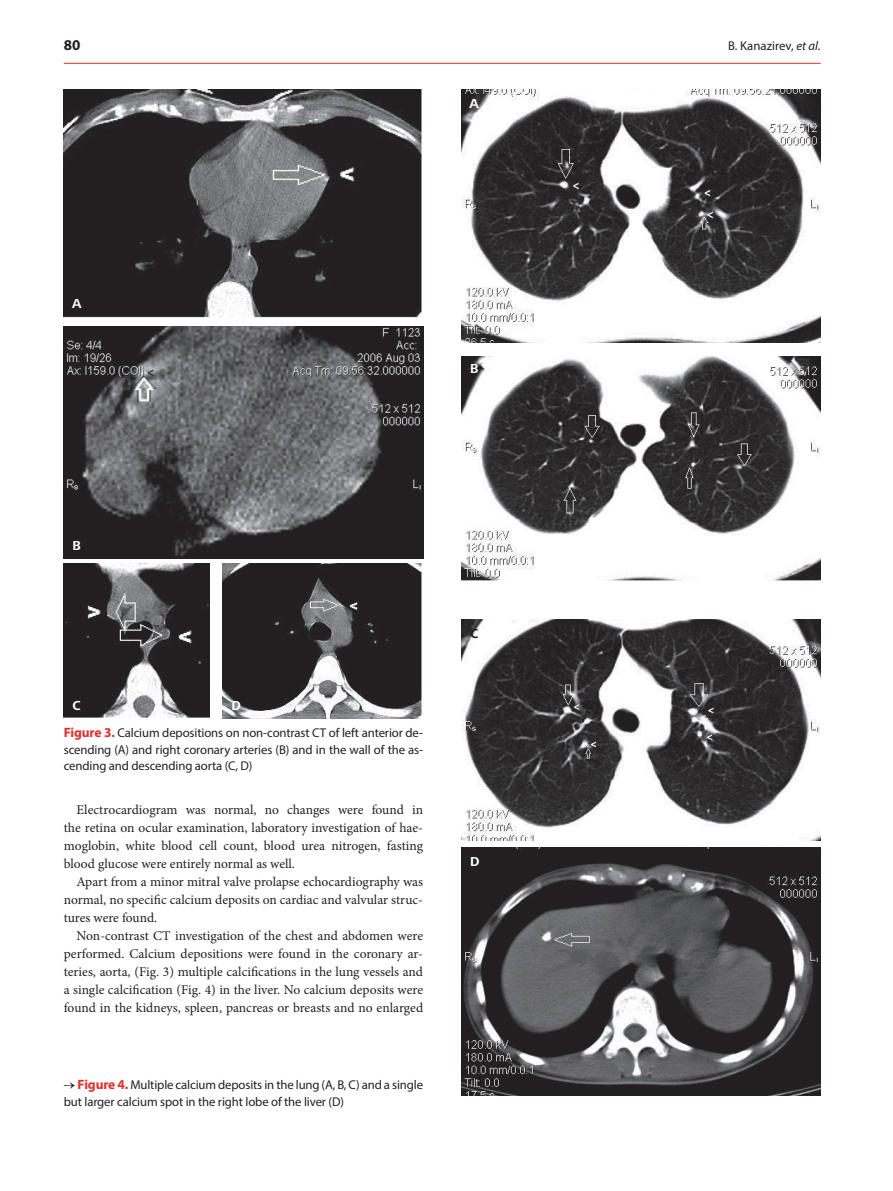
<style>
.page{position:relative;width:893px;height:1191px;background:#fff}
.page>*{position:absolute;margin:0;border:0;box-sizing:border-box;transform-origin:0 0}
.t1{font:700 15px "Myriad Pro";color:#231f20}
.t2{font:13.5px/18px "Minion Pro";color:#231f20;text-align:justify}
.t3{font:700 13.5px "Frutiger Next LTW1 G";color:#fff}
.t4{font:700 13.5px "Frutiger Next LTW1 G";color:#231f20}
.t5{font:12.75px/16.5px "Myriad Pro";letter-spacing:-.01em;color:#231f20;text-align:justify}
.s1{font-style:italic}
.s2{font-weight:700;font-size:13.5px;color:#e02f2b}
.s3{font-family:"Minion Pro";font-weight:700;font-size:13.5px}
</style>
<div class="page">
<hr style="left:64px;top:63px;width:757px;height:1px;background:#e02f2b">
<img style="left:64px;top:89px;width:358px;height:229px">
<img style="left:64px;top:326px;width:359px;height:233px">
<img style="left:64px;top:563px;width:146px;height:155px">
<img style="left:223px;top:563px;width:199px;height:155px">
<img style="left:461px;top:89px;width:360px;height:253px">
<img style="left:461px;top:356px;width:360px;height:225px">
<img style="left:461px;top:619px;width:360px;height:221px">
<img style="left:461px;top:847px;width:360px;height:248px">
<p class="t1" style="left:64px;top:35px;width:18px">80</p>
<p class="t5" style="left:728px;top:37px;width:94px">B. Kanazirev, <span class="s1">et al.</span></p>
<p class="t3" style="left:470px;top:95px;width:11px">A</p>
<p class="t3" style="left:72px;top:295px;width:11px">A</p>
<p class="t3" style="left:470px;top:360px;width:10px">B</p>
<p class="t3" style="left:73px;top:537px;width:10px">B</p>
<p class="t3" style="left:72px;top:697px;width:10px">C</p>
<p class="t3" style="left:231px;top:697px;width:11px">D</p>
<p class="t5" style="left:64px;top:724px;width:361px"><span class="s2">Figure 3.</span> Calcium depositions on non‑contrast CT of left anterior de‑ scending (A) and right coronary arteries (B) and in the wall of the as‑ cending and descending aorta (C, D)</p>
<p class="t2" style="left:64px;top:801px;width:361px;text-indent:13px">Electrocardiogram was normal, no changes were found in the retina on ocular examination, laboratory investigation of hae‑ moglobin, white blood cell count, blood urea nitrogen, fasting blood glucose were entirely normal as well.</p>
<p class="t2" style="left:64px;top:873px;width:361px;text-indent:13px">Apart from a minor mitral valve prolapse echocardiography was normal, no specific calcium deposits on cardiac and valvular struc‑ tures were found.</p>
<p class="t2" style="left:64px;top:927px;width:361px;text-indent:13px">Non‑contrast CT investigation of the chest and abdomen were performed. Calcium depositions were found in the coronary ar‑ teries, aorta, (Fig. 3) multiple calcifications in the lung vessels and a single calcification (Fig. 4) in the liver. No calcium deposits were found in the kidneys, spleen, pancreas or breasts and no enlarged</p>
<p class="t5" style="left:64px;top:1076px;width:361px"><span class="s3">→</span> <span class="s2">Figure 4.</span> Multiple calcium deposits in the lung (A, B, C) and a single but larger calcium spot in the right lobe of the liver (D)</p>
<p class="t4" style="left:470px;top:625px;width:10px">C</p>
<p class="t3" style="left:470px;top:853px;width:11px">D</p>
</div>
